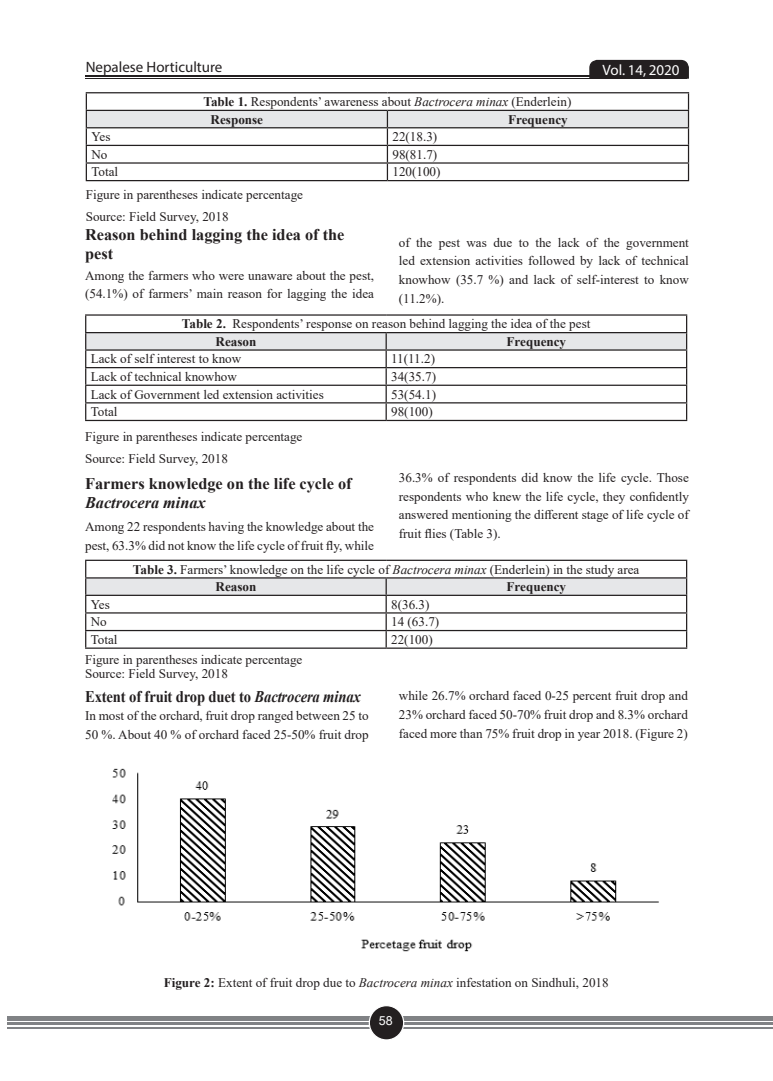
<style>
.page{position:relative;width:773px;height:1081px;background:#fff}
.page>*{position:absolute;margin:0;border:0;box-sizing:border-box;transform-origin:0 0}
.head_2_english{font:700 16.25px/19.5px "Times New Roman";color:#231f20}
.head_2_english-2{font:700 16.25px "Times New Roman";color:#231f20;scale:.9 1}
.t1{font:15px "Myriad Pro";color:#231f20}
.t2{font:15px "Myriad Pro";color:#fff}
.body_text{font:13.12px/18.8px "Times New Roman";color:#231f20}
.body_text-2{font:700 13.12px "Times New Roman";color:#231f20}
.t3{font:12.5px "Arial";color:#fff}
.s1{font-weight:700}
.s2{font-style:italic}
</style>
<div class="page">
<div style="left:755px;top:1016px;width:17px;height:5px;background:#808285"></div>
<svg style="left:758px;top:1023px;width:14px;height:5px"></svg>
<div style="left:7px;top:1016px;width:751px;height:5px;background:#808285"></div>
<hr style="left:7px;top:1023px;width:751px;height:2px;background:#808285">
<hr style="left:7px;top:1026px;width:751px;height:2px;background:#808285">
<div style="left:369px;top:1005px;width:34px;height:35px;background:#231f20;border-radius:50%"></div>
<div style="left:368px;top:1005px;width:36px;height:35px;border:1px solid #fff;border-radius:50%"></div>
<svg style="left:588px;top:59px;width:101px;height:20px;background:#332f30"></svg>
<hr style="left:86px;top:76px;width:601px;height:1px;background:#231f20">
<hr style="left:86px;top:78px;width:601px;height:1px;background:#231f20">
<hr style="left:86px;top:92px;width:301px;height:1px;background:#231f20">
<hr style="left:387px;top:92px;width:302px;height:1px;background:#231f20">
<svg style="left:86px;top:93px;width:603px;height:87px"></svg>
<hr style="left:86px;top:180px;width:301px;height:1px;background:#231f20">
<hr style="left:387px;top:180px;width:302px;height:1px;background:#231f20">
<img style="left:112px;top:768px;width:547px;height:184px">
<hr style="left:85px;top:314px;width:301px;height:2px;background:#231f20">
<hr style="left:386px;top:314px;width:301px;height:2px;background:#231f20">
<svg style="left:85px;top:316px;width:602px;height:104px"></svg>
<hr style="left:85px;top:420px;width:301px;height:1px;background:#231f20">
<hr style="left:386px;top:420px;width:301px;height:1px;background:#231f20">
<hr style="left:85px;top:560px;width:301px;height:1px;background:#231f20">
<hr style="left:386px;top:560px;width:301px;height:1px;background:#231f20">
<svg style="left:85px;top:561px;width:602px;height:86px"></svg>
<hr style="left:85px;top:647px;width:301px;height:2px;background:#231f20">
<hr style="left:386px;top:647px;width:301px;height:2px;background:#231f20">
<p class="t1" style="left:86px;top:57px;width:138px">Nepalese Horticulture</p>
<p class="t2" style="left:602px;top:61px;width:78px">Vol. 14, 2020</p>
<p class="body_text" style="left:203px;top:92px;width:369px"><span class="s1">Table 1.</span> Respondents’ awareness about <span class="s2">Bactrocera minax</span> (Enderlein)</p>
<p class="body_text-2" style="left:210px;top:110px;width:54px">Response</p>
<p class="body_text-2" style="left:508px;top:110px;width:61px">Frequency</p>
<p class="body_text" style="left:91px;top:127px;width:21px">Yes</p>
<p class="body_text" style="left:392px;top:127px;width:46px">22(18.3)</p>
<p class="body_text" style="left:91px;top:145px;width:18px">No</p>
<p class="body_text" style="left:392px;top:145px;width:46px">98(81.7)</p>
<p class="body_text" style="left:91px;top:162px;width:28px">Total</p>
<p class="body_text" style="left:392px;top:162px;width:50px">120(100)</p>
<p class="body_text" style="left:86px;top:184px;width:219px">Figure in parentheses indicate percentage</p>
<p class="body_text" style="left:86px;top:207px;width:144px">Source: Field Survey, 2018</p>
<p class="head_2_english" style="left:85px;top:224px;width:261px">Reason behind lagging the idea of the pest</p>
<p class="body_text" style="left:85px;top:265px;width:290px">Among the farmers who were unaware about the pest, (54.1%) of farmers’ main reason for lagging the idea</p>
<p class="body_text" style="left:399px;top:232px;width:291px;text-align:justify">of the pest was due to the lack of the government led extension activities followed by lack of technical knowhow (35.7 %) and lack of self-interest to know (11.2%).</p>
<p class="body_text" style="left:182px;top:314px;width:410px"><span class="s1">Table 2.</span> Respondents’ response on reason behind lagging the idea of the pest</p>
<p class="body_text-2" style="left:215px;top:332px;width:42px">Reason</p>
<p class="body_text-2" style="left:506px;top:332px;width:61px">Frequency</p>
<p class="body_text" style="left:91px;top:349px;width:152px">Lack of self interest to know</p>
<p class="body_text" style="left:391px;top:349px;width:45px">11(11.2)</p>
<p class="body_text" style="left:91px;top:367px;width:148px">Lack of technical knowhow</p>
<p class="body_text" style="left:391px;top:367px;width:46px">34(35.7)</p>
<p class="body_text" style="left:91px;top:384px;width:234px">Lack of Government led extension activities</p>
<p class="body_text" style="left:391px;top:384px;width:46px">53(54.1)</p>
<p class="body_text" style="left:91px;top:402px;width:28px">Total</p>
<p class="body_text" style="left:391px;top:402px;width:43px">98(100)</p>
<p class="body_text" style="left:85px;top:427px;width:219px">Figure in parentheses indicate percentage</p>
<p class="body_text" style="left:85px;top:449px;width:144px">Source: Field Survey, 2018</p>
<p class="head_2_english" style="left:85px;top:474px;width:268px;line-height:18.8px">Farmers knowledge on the life cycle of<br><span class="s2">Bactrocera minax</span></p>
<p class="body_text" style="left:85px;top:517px;width:290px">Among 22 respondents having the knowledge about the pest, 63.3% did not know the life cycle of fruit fly, while</p>
<p class="body_text" style="left:399px;top:468px;width:291px;text-align:justify">36.3% of respondents did know the life cycle. Those respondents who knew the life cycle, they confidently answered mentioning the different stage of life cycle of fruit flies (Table 3).</p>
<p class="body_text" style="left:133px;top:559px;width:508px"><span class="s1">Table 3.</span> Farmers’ knowledge on the life cycle of <span class="s2">Bactrocera minax</span> (Enderlein) in the study area</p>
<p class="body_text-2" style="left:215px;top:577px;width:42px">Reason</p>
<p class="body_text-2" style="left:506px;top:577px;width:61px">Frequency</p>
<p class="body_text" style="left:91px;top:594px;width:21px">Yes</p>
<p class="body_text" style="left:391px;top:594px;width:40px">8(36.3)</p>
<p class="body_text" style="left:91px;top:612px;width:18px">No</p>
<p class="body_text" style="left:391px;top:612px;width:50px">14 (63.7)</p>
<p class="body_text" style="left:91px;top:630px;width:28px">Total</p>
<p class="body_text" style="left:391px;top:630px;width:43px">22(100)</p>
<p class="body_text" style="left:85px;top:649px;width:219px">Figure in parentheses indicate percentage</p>
<p class="body_text" style="left:85px;top:664px;width:144px">Source: Field Survey, 2018</p>
<p class="head_2_english-2" style="left:85px;top:685px;width:308px">Extent of fruit drop duet to <span class="s2">Bactrocera minax</span></p>
<p class="body_text" style="left:85px;top:705px;width:285px">In most of the orchard, fruit drop ranged between 25 to<br>50 %. About 40 % of orchard faced 25-50% fruit drop</p>
<p class="body_text" style="left:399px;top:686px;width:290px;text-align:justify">while 26.7% orchard faced 0-25 percent fruit drop and 23% orchard faced 50-70% fruit drop and 8.3% orchard faced more than 75% fruit drop in year 2018. (Figure 2)</p>
<p class="body_text" style="left:164px;top:972px;width:446px"><span class="s1">Figure 2:</span> Extent of fruit drop due to <span class="s2">Bactrocera minax</span> infestation on Sindhuli, 2018</p>
<p class="t3" style="left:378px;top:1012px;width:15px">58</p>
</div>
